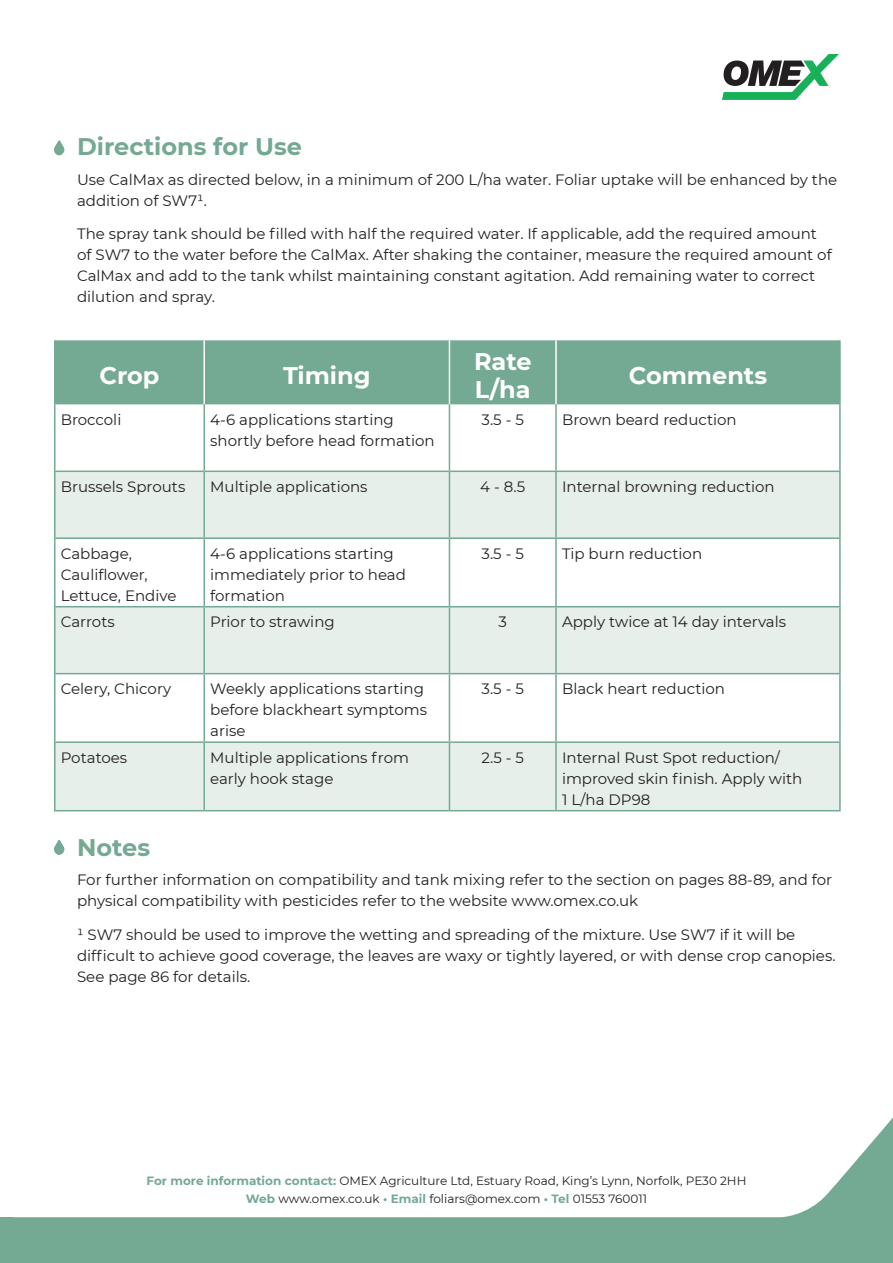
<style>
.page{position:relative;width:893px;height:1263px;background:#fff}
.page>*{position:absolute;margin:0;border:0;box-sizing:border-box;transform-origin:0 0}
.t1{font:700 24px/28.8px "Montserrat";color:#fff}
.t2{font:700 24px "Montserrat";color:#74a993}
.t3{font:15px/21px "Montserrat";color:#231f20}
.t4{font:12px/17.5px "Montserrat";color:#231f20;text-align:center}
.s1{font-weight:700;color:#74a993}
</style>
<div class="page">
<svg style="left:722px;top:54px;width:117px;height:46px"></svg>
<div style="left:0;top:1116px;width:893px;height:147px;background:#74a993"></div>
<div style="left:0;top:1116px;width:893px;height:101px;background:#fff"></div>
<svg style="left:54px;top:140px;width:11px;height:16px"></svg>
<svg style="left:54px;top:840px;width:11px;height:15px"></svg>
<div style="left:56px;top:340px;width:783px;height:64px;background:#74a993"></div>
<svg style="left:56px;top:472px;width:783px;height:338px;fill:#e6efea"></svg>
<hr style="left:203px;top:340px;width:2px;height:64px;background:#fff">
<hr style="left:449px;top:340px;width:1px;height:64px;background:#fff">
<hr style="left:555px;top:340px;width:2px;height:64px;background:#fff">
<hr style="left:54px;top:340px;width:2px;height:64px;background:#74a993">
<hr style="left:839px;top:340px;width:2px;height:64px;background:#74a993">
<hr style="left:54px;top:404px;width:2px;height:66px;background:#74a993">
<hr style="left:203px;top:404px;width:2px;height:66px;background:#74a993">
<hr style="left:449px;top:404px;width:1px;height:66px;background:#74a993">
<hr style="left:555px;top:404px;width:2px;height:66px;background:#74a993">
<hr style="left:839px;top:404px;width:2px;height:66px;background:#74a993">
<hr style="left:54px;top:539px;width:2px;height:67px;background:#74a993">
<hr style="left:54px;top:674px;width:2px;height:67px;background:#74a993">
<hr style="left:203px;top:539px;width:2px;height:67px;background:#74a993">
<hr style="left:203px;top:674px;width:2px;height:67px;background:#74a993">
<hr style="left:449px;top:539px;width:1px;height:67px;background:#74a993">
<hr style="left:449px;top:674px;width:1px;height:67px;background:#74a993">
<hr style="left:555px;top:539px;width:2px;height:67px;background:#74a993">
<hr style="left:839px;top:539px;width:2px;height:67px;background:#74a993">
<hr style="left:555px;top:674px;width:2px;height:67px;background:#74a993">
<hr style="left:839px;top:674px;width:2px;height:67px;background:#74a993">
<hr style="left:54px;top:470px;width:150px;height:2px;background:#74a993">
<hr style="left:54px;top:472px;width:2px;height:65px;background:#74a993">
<hr style="left:54px;top:537px;width:150px;height:2px;background:#74a993">
<hr style="left:204px;top:470px;width:245px;height:2px;background:#74a993">
<hr style="left:203px;top:472px;width:2px;height:65px;background:#74a993">
<hr style="left:204px;top:537px;width:245px;height:2px;background:#74a993">
<hr style="left:449px;top:470px;width:107px;height:2px;background:#74a993">
<hr style="left:449px;top:472px;width:1px;height:65px;background:#74a993">
<hr style="left:449px;top:537px;width:107px;height:2px;background:#74a993">
<hr style="left:556px;top:470px;width:285px;height:2px;background:#74a993">
<hr style="left:555px;top:472px;width:2px;height:65px;background:#74a993">
<hr style="left:839px;top:472px;width:2px;height:65px;background:#74a993">
<hr style="left:556px;top:537px;width:285px;height:2px;background:#74a993">
<hr style="left:54px;top:606px;width:150px;height:1px;background:#74a993">
<hr style="left:54px;top:607px;width:2px;height:66px;background:#74a993">
<hr style="left:54px;top:673px;width:150px;height:1px;background:#74a993">
<hr style="left:204px;top:606px;width:245px;height:1px;background:#74a993">
<hr style="left:203px;top:607px;width:2px;height:66px;background:#74a993">
<hr style="left:204px;top:673px;width:245px;height:1px;background:#74a993">
<hr style="left:449px;top:606px;width:107px;height:1px;background:#74a993">
<hr style="left:449px;top:607px;width:1px;height:66px;background:#74a993">
<hr style="left:449px;top:673px;width:107px;height:1px;background:#74a993">
<hr style="left:556px;top:606px;width:285px;height:1px;background:#74a993">
<hr style="left:555px;top:607px;width:2px;height:66px;background:#74a993">
<hr style="left:839px;top:607px;width:2px;height:66px;background:#74a993">
<hr style="left:556px;top:673px;width:285px;height:1px;background:#74a993">
<hr style="left:54px;top:741px;width:150px;height:2px;background:#74a993">
<hr style="left:54px;top:743px;width:2px;height:67px;background:#74a993">
<hr style="left:54px;top:810px;width:150px;height:1px;background:#74a993">
<hr style="left:204px;top:741px;width:245px;height:2px;background:#74a993">
<hr style="left:203px;top:743px;width:2px;height:67px;background:#74a993">
<hr style="left:204px;top:810px;width:245px;height:1px;background:#74a993">
<hr style="left:449px;top:741px;width:107px;height:2px;background:#74a993">
<hr style="left:449px;top:743px;width:1px;height:67px;background:#74a993">
<hr style="left:449px;top:810px;width:107px;height:1px;background:#74a993">
<hr style="left:556px;top:741px;width:285px;height:2px;background:#74a993">
<hr style="left:555px;top:743px;width:2px;height:67px;background:#74a993">
<hr style="left:839px;top:743px;width:2px;height:67px;background:#74a993">
<hr style="left:556px;top:810px;width:285px;height:1px;background:#74a993">
<h1 class="t2" style="left:77px;top:129px;width:226px">Directions for Use</h1>
<p class="t3" style="left:77px;top:168px;width:762px">Use CalMax as directed below, in a minimum of 200 L/ha water. Foliar uptake will be enhanced by the addition of SW7¹.</p>
<p class="t3" style="left:77px;top:223px;width:756px">The spray tank should be filled with half the required water. If applicable, add the required amount of SW7 to the water before the CalMax. After shaking the container, measure the required amount of CalMax and add to the tank whilst maintaining constant agitation. Add remaining water to correct dilution and spray.</p>
<h1 class="t1" style="left:99px;top:360px;width:61px">Crop</h1>
<h1 class="t1" style="left:283px;top:360px;width:89px">Timing</h1>
<h1 class="t1" style="left:474px;top:345px;width:59px">Rate<br>L/ha</h1>
<h1 class="t1" style="left:629px;top:360px;width:140px">Comments</h1>
<p class="t3" style="left:61px;top:408px;width:62px">Broccoli</p>
<p class="t3" style="left:210px;top:408px;width:226px">4-6 applications starting shortly before head formation</p>
<p class="t3" style="left:482px;top:408px;width:44px">3.5 - 5</p>
<p class="t3" style="left:562px;top:408px;width:176px">Brown beard reduction</p>
<p class="t3" style="left:61px;top:475px;width:126px">Brussels Sprouts</p>
<p class="t3" style="left:210px;top:475px;width:159px">Multiple applications</p>
<p class="t3" style="left:480px;top:475px;width:46px">4 - 8.5</p>
<p class="t3" style="left:562px;top:475px;width:214px">Internal browning reduction</p>
<p class="t3" style="left:61px;top:542px;width:117px">Cabbage,<br>Cauliflower,<br>Lettuce, Endive</p>
<p class="t3" style="left:210px;top:542px;width:197px">4-6 applications starting immediately prior to head formation</p>
<p class="t3" style="left:482px;top:542px;width:44px">3.5 - 5</p>
<p class="t3" style="left:562px;top:542px;width:142px">Tip burn reduction</p>
<p class="t3" style="left:61px;top:611px;width:56px">Carrots</p>
<p class="t3" style="left:210px;top:611px;width:126px">Prior to strawing</p>
<p class="t3" style="left:498px;top:611px;width:10px">3</p>
<p class="t3" style="left:562px;top:611px;width:226px">Apply twice at 14 day intervals</p>
<p class="t3" style="left:61px;top:678px;width:112px">Celery, Chicory</p>
<p class="t3" style="left:210px;top:678px;width:218px">Weekly applications starting before blackheart symptoms arise</p>
<p class="t3" style="left:482px;top:678px;width:44px">3.5 - 5</p>
<p class="t3" style="left:562px;top:678px;width:164px">Black heart reduction</p>
<p class="t3" style="left:61px;top:746px;width:68px">Potatoes</p>
<p class="t3" style="left:210px;top:746px;width:200px">Multiple applications from early hook stage</p>
<p class="t3" style="left:482px;top:746px;width:44px">2.5 - 5</p>
<p class="t3" style="left:562px;top:746px;width:242px">Internal Rust Spot reduction/ improved skin finish. Apply with<br>1 L/ha DP98</p>
<h1 class="t2" style="left:77px;top:830px;width:75px">Notes</h1>
<p class="t3" style="left:77px;top:869px;width:757px">For further information on compatibility and tank mixing refer to the section on pages 88-89, and for physical compatibility with pesticides refer to the website www.omex.co.uk</p>
<p class="t3" style="left:77px;top:924px;width:760px">¹ SW7 should be used to improve the wetting and spreading of the mixture. Use SW7 if it will be difficult to achieve good coverage, the leaves are waxy or tightly layered, or with dense crop canopies.<br>See page 86 for details.</p>
<p class="t4" style="left:146px;top:1172px;width:601px"><span class="s1">For more information contact:</span> OMEX Agriculture Ltd, Estuary Road, King’s Lynn, Norfolk, PE30 2HH<br><span class="s1">Web</span> www.omex.co.uk <span class="s1">• Email</span> foliars@omex.com <span class="s1">• Tel</span> 01553 760011</p>
</div>
